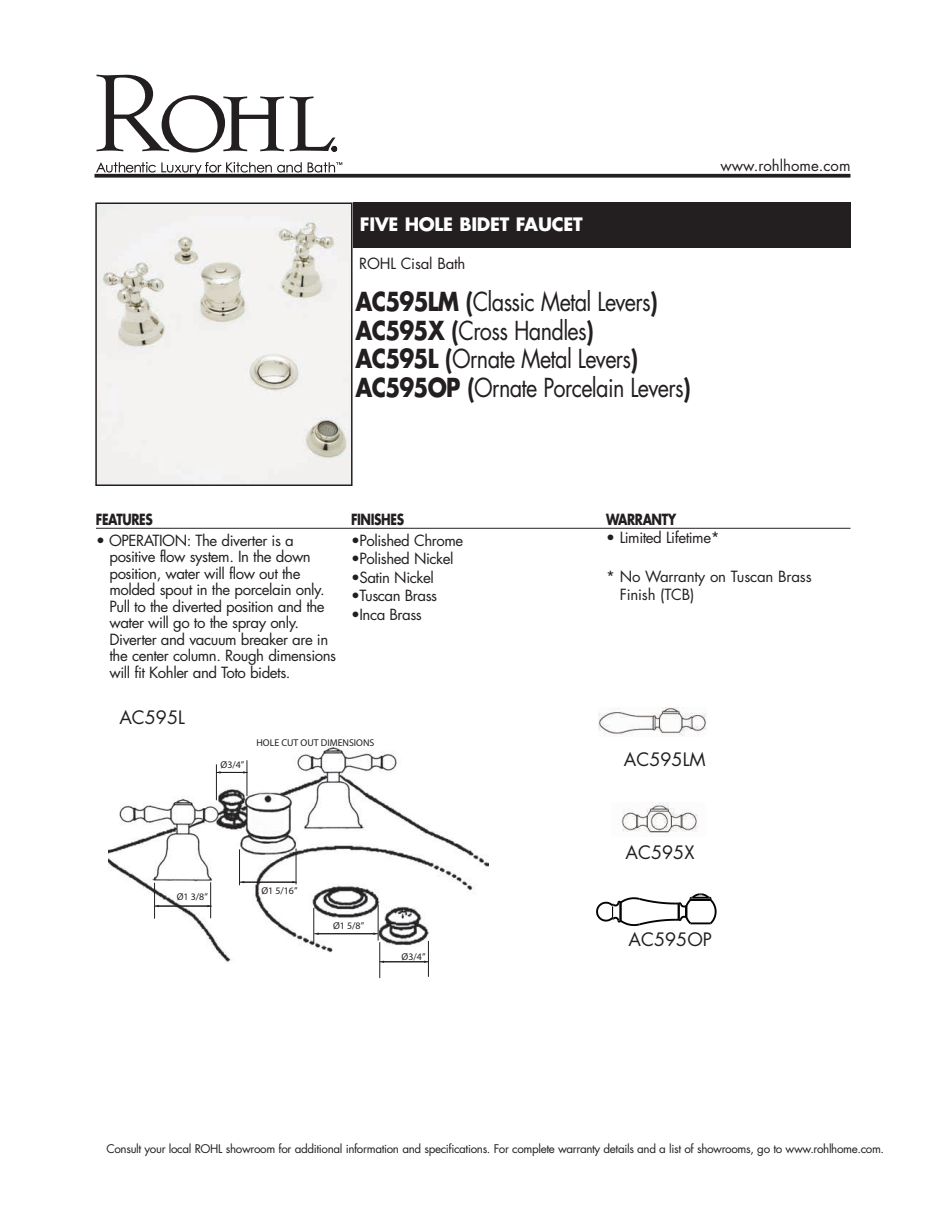
<style>
.page{position:relative;width:945px;height:1215px;background:#fff}
.page>*{position:absolute;margin:0;border:0;box-sizing:border-box;transform-origin:0 0}
.t1{font:25.5px/28.5px "Futura";letter-spacing:-.03em;color:#231f20;scale:.85 1}
.t2{font:18px "Futura";color:#231f20}
.t3{font:700 18px "Futura";letter-spacing:-.015em;color:#fff}
.t4{font:15px/16.5px "Futura";letter-spacing:-.03em;color:#231f20}
.t5{font:15px/18px "Futura";letter-spacing:-.01em;color:#231f20}
.t6{font:700 15px "Futura";letter-spacing:-.035em;color:#231f20;scale:.8 1}
.t7{font:15px "Futura";color:#231f20}
.t8{font:11.7px "Futura";letter-spacing:-.03em;color:#231f20}
.t9{font:9.9px "Myriad Pro";color:#231f20}
.s1{font-weight:700}
</style>
<div class="page">
<svg style="left:96px;top:75px;width:188px;height:78px"></svg>
<svg style="left:290px;top:96px;width:47px;height:55px"></svg>
<svg style="left:96px;top:162px;width:206px;height:12px"></svg>
<svg style="left:308px;top:162px;width:34px;height:11px"></svg>
<img style="left:98px;top:205px;width:252px;height:278px">
<div style="left:95px;top:202px;width:258px;height:284px;border:2px solid #231f20"></div>
<svg style="left:94px;top:174px;width:756px;height:4px;background:#383435"></svg>
<div style="left:353px;top:202px;width:498px;height:46px;background:#231f20"></div>
<hr style="left:96px;top:528px;width:754px;height:1px;background:#231f20">
<img style="left:108px;top:746px;width:381px;height:222px">
<hr style="left:243px;top:882px;width:50px;height:1px;background:#231f20">
<hr style="left:158px;top:906px;width:50px;height:1px;background:#231f20">
<hr style="left:318px;top:933px;width:56px;height:1px;background:#231f20">
<svg style="left:216px;top:771px;width:32px;height:3px"></svg>
<hr style="left:383px;top:961px;width:42px;height:1px;background:#231f20">
<img style="left:599px;top:708px;width:108px;height:28px">
<svg style="left:596px;top:893px;width:121px;height:33px"></svg>
<hr style="left:690px;top:922px;width:21px;height:2px;background:#040503">
<img style="left:619px;top:802px;width:79px;height:34px">
<p class="t3" style="left:360px;top:212px;width:224px">FIVE HOLE BIDET FAUCET</p>
<p class="t5" style="left:359px;top:254px;width:108px">ROHL Cisal Bath</p>
<h1 class="t1" style="left:356px;top:287px;width:396px"><span class="s1">AC595LM (</span>Classic Metal Levers<span class="s1">)<br>AC595X (</span>Cross Handles<span class="s1">)<br>AC595L (</span>Ornate Metal Levers<span class="s1">)<br>AC595OP (</span>Ornate Porcelain Levers<span class="s1">)</span></h1>
<p class="t7" style="left:720px;top:155px;width:132px">www.rohlhome.com</p>
<p class="t6" style="left:96px;top:509px;width:72px">FEATURES</p>
<p class="t4" style="left:110px;top:532px;width:228px;text-indent:-14px">• OPERATION: The diverter is a positive flow system. In the down position, water will flow out the molded spout in the porcelain only.<br>Pull to the diverted position and the water will go to the spray only.<br>Diverter and vacuum breaker are in the center column. Rough dimensions will fit Kohler and Toto bidets.</p>
<p class="t2" style="left:119px;top:705px;width:67px">AC595L</p>
<p class="t6" style="left:351px;top:509px;width:68px">FINISHES</p>
<p class="t4" style="left:351px;top:532px;width:114px">•Polished Chrome</p>
<p class="t4" style="left:351px;top:550px;width:104px">•Polished Nickel</p>
<p class="t4" style="left:351px;top:569px;width:84px">•Satin Nickel</p>
<p class="t4" style="left:351px;top:588px;width:88px">•Tuscan Brass</p>
<p class="t4" style="left:351px;top:606px;width:72px">•Inca Brass</p>
<p class="t6" style="left:606px;top:509px;width:89px">WARRANTY</p>
<p class="t4" style="left:606px;top:529px;width:115px">• Limited Lifetime*</p>
<p class="t5" style="left:620px;top:567px;width:193px;text-indent:-14px">* No Warranty on Tuscan Brass<br>Finish (TCB)</p>
<p class="t9" style="left:221px;top:761px;width:25px">Ø3/4”</p>
<p class="t9" style="left:256px;top:739px;width:120px">HOLE CUT OUT DIMENSIONS</p>
<p class="t9" style="left:177px;top:893px;width:33px">Ø1 3/8”</p>
<p class="t9" style="left:261px;top:887px;width:38px">Ø1 5/16”</p>
<p class="t9" style="left:333px;top:922px;width:33px">Ø1 5/8”</p>
<p class="t9" style="left:402px;top:953px;width:25px">Ø3/4”</p>
<p class="t2" style="left:624px;top:747px;width:83px">AC595LM</p>
<p class="t2" style="left:626px;top:840px;width:70px">AC595X</p>
<p class="t2" style="left:629px;top:927px;width:85px">AC595OP</p>
<p class="t8" style="left:106px;top:1140px;width:779px">Consult your local ROHL showroom for additional information and specifications. For complete warranty details and a list of showrooms, go to www.rohlhome.com.</p>
</div>
